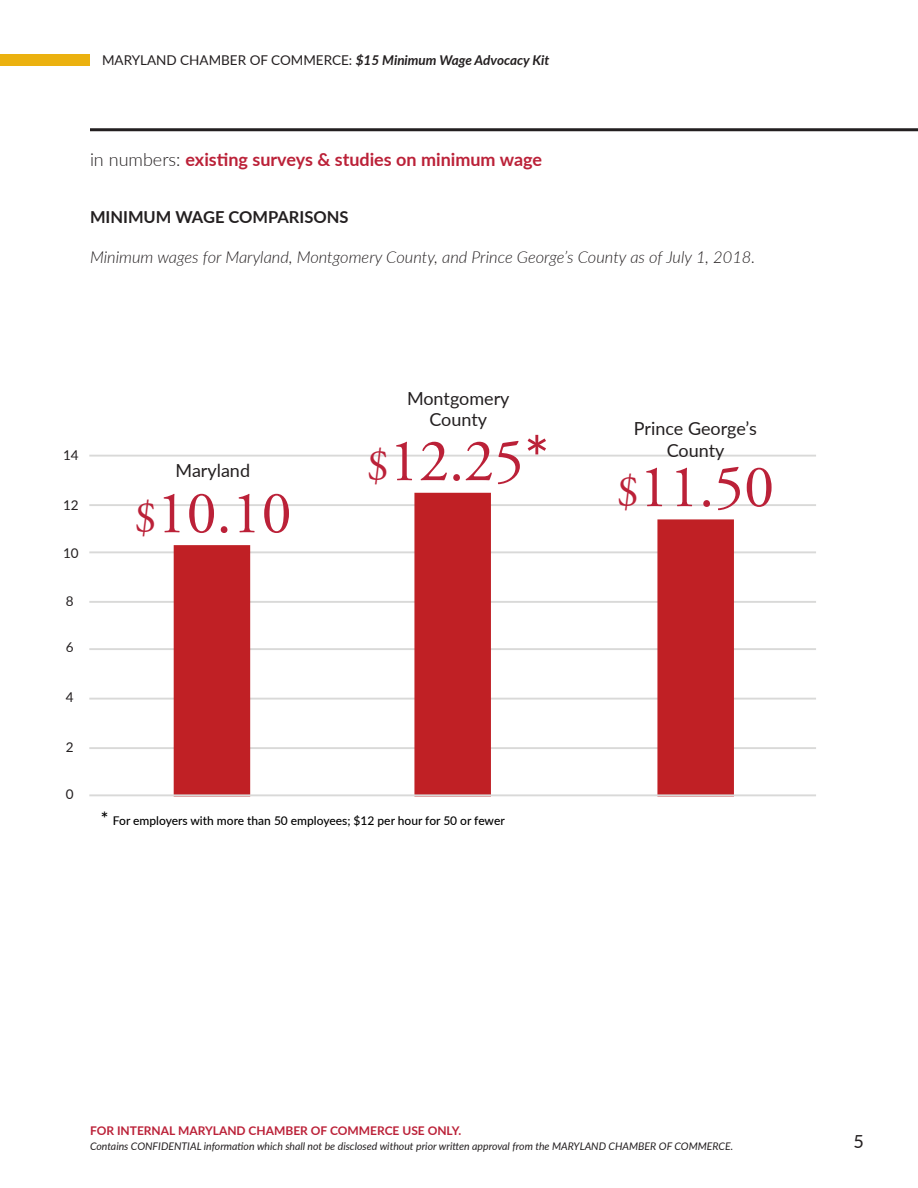
<style>
.page{position:relative;width:918px;height:1188px;background:#fff}
.page>*{position:absolute;margin:0;border:0;box-sizing:border-box;transform-origin:0 0}
.t1{font:60px "Adobe Garamond Pro";color:#bb2138}
.t2{font:700 18px "Lato";color:#bb2138}
.t3{font:18px "Lato";color:#231f20}
.t4{font:italic 300 16.5px "Lato";color:#231f20}
.t5{font:700 16.5px "Lato";color:#231f20}
.t6{font:13.5px "Lato";color:#231f20}
.t7{font:500 12px "Lato";color:#000}
.t8{font:700 12px "Lato";color:#bb2138}
.t9{font:italic 10.5px "Lato";color:#231f20}
.s1{font-weight:700;font-style:italic}
.s2{font-weight:300;color:#231f20}
.s3{font-size:45px}
.s4{font-family:"Lato";font-weight:500}
.s5{font-weight:600;font-size:18px}
</style>
<div class="page">
<hr style="left:90px;top:128px;width:828px;height:3px;background:#231f20">
<div style="left:0;top:54px;width:90px;height:12px;background:#ebb10f"></div>
<hr style="left:89px;top:747px;width:727px;height:2px;background:#d9d9d8">
<hr style="left:89px;top:698px;width:727px;height:2px;background:#d9d9d8">
<hr style="left:89px;top:648px;width:727px;height:2px;background:#d9d9d8">
<hr style="left:89px;top:601px;width:727px;height:2px;background:#d9d9d8">
<hr style="left:89px;top:551px;width:727px;height:2px;background:#d9d9d8">
<hr style="left:89px;top:504px;width:727px;height:2px;background:#d9d9d8">
<hr style="left:89px;top:455px;width:727px;height:2px;background:#d9d9d8">
<svg style="left:174px;top:493px;width:560px;height:301px"></svg>
<hr style="left:89px;top:794px;width:727px;height:2px;background:#d9d9d8">
<p class="t6" style="left:102px;top:50px;width:449px">MARYLAND CHAMBER OF COMMERCE: <span class="s1">$15 Minimum Wage Advocacy Kit</span></p>
<p class="t2" style="left:90px;top:146px;width:454px"><span class="s2">in numbers:</span> existing surveys &amp; studies on minimum wage</p>
<p class="t5" style="left:90px;top:205px;width:260px">MINIMUM WAGE COMPARISONS</p>
<p class="t4" style="left:90px;top:245px;width:667px">Minimum wages for Maryland, Montgomery County, and Prince George’s County as of July 1, 2018.</p>
<p class="t6" style="left:63px;top:445px;width:17px">14</p>
<p class="t6" style="left:63px;top:495px;width:17px">12</p>
<p class="t6" style="left:63px;top:544px;width:17px">10</p>
<p class="t6" style="left:66px;top:592px;width:9px">8</p>
<p class="t6" style="left:66px;top:638px;width:9px">6</p>
<p class="t6" style="left:66px;top:688px;width:9px">4</p>
<p class="t6" style="left:66px;top:737px;width:9px">2</p>
<p class="t6" style="left:66px;top:785px;width:9px">0</p>
<p class="t3" style="left:176px;top:457px;width:76px">Maryland</p>
<p class="t1" style="left:134px;top:477px;width:159px"><span class="s3">$</span>10.10</p>
<p class="t3" style="left:407px;top:385px;width:104px">Montgomery</p>
<p class="t3" style="left:429px;top:407px;width:59px">County</p>
<p class="t3" style="left:634px;top:416px;width:124px">Prince George’s</p>
<p class="t3" style="left:667px;top:437px;width:59px">County</p>
<p class="t1" style="left:367px;top:425px;width:184px"><span class="s3">$</span>12.25<span class="s4">*</span></p>
<p class="t1" style="left:617px;top:451px;width:159px"><span class="s3">$</span>11.50</p>
<p class="t7" style="left:101px;top:812px;width:405px"><span class="s5">*</span> For employers with more than 50 employees; $12 per hour for 50 or fewer</p>
<p class="t8" style="left:90px;top:1122px;width:373px">FOR INTERNAL MARYLAND CHAMBER OF COMMERCE USE ONLY.</p>
<p class="t9" style="left:90px;top:1138px;width:645px">Contains CONFIDENTIAL information which shall not be disclosed without prior written approval from the MARYLAND CHAMBER OF COMMERCE.</p>
<h2 class="t3" style="left:854px;top:1129px;width:12px">5</h2>
</div>
